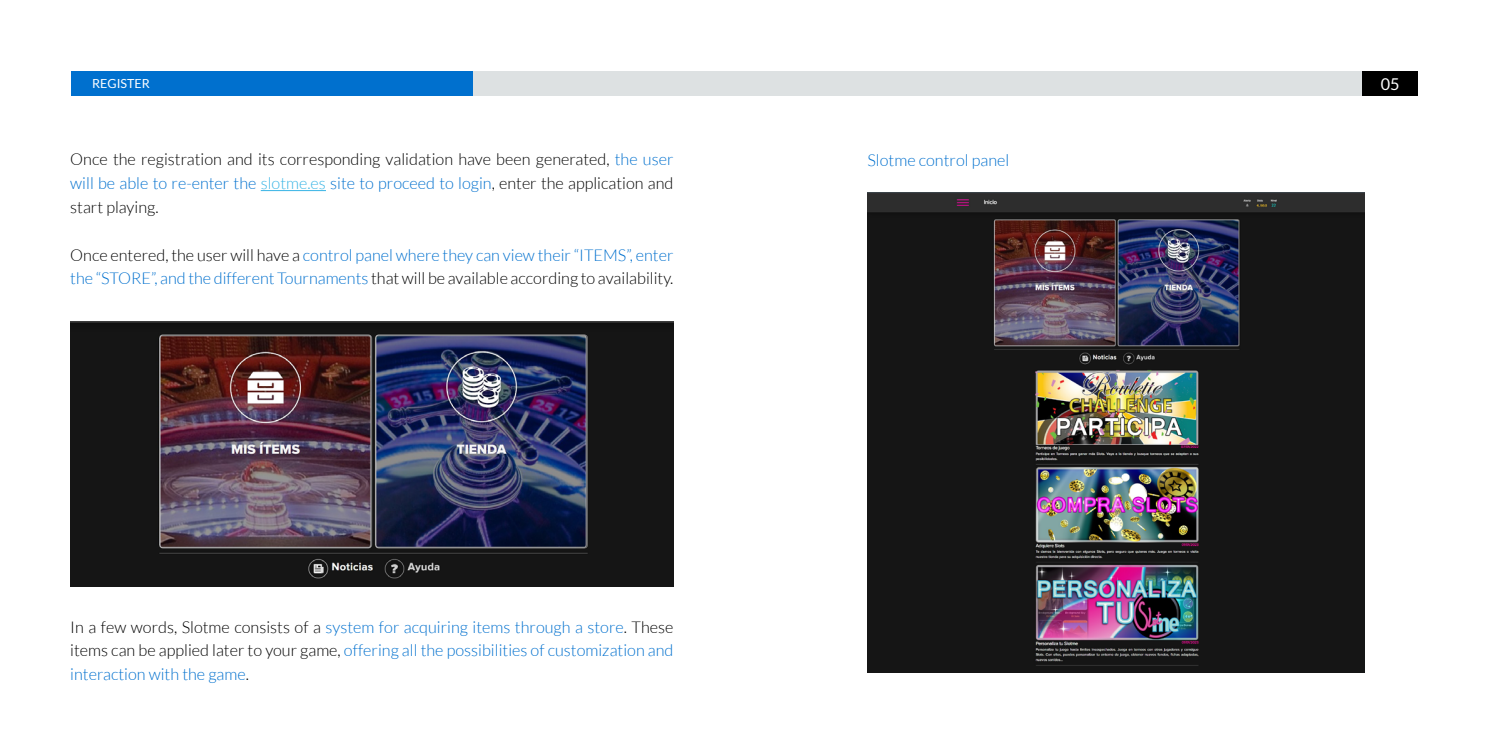
<style>
.page{position:relative;width:1489px;height:745px;background:#fff}
.page>*{position:absolute;margin:0;border:0;box-sizing:border-box;transform-origin:0 0}
.t1{font:300 16.25px/23.8px "Lato";color:#0070ce}
.t2{font:300 16.25px/23.8px "Lato";color:#000;text-align:justify}
.t3{font:16.25px "Lato";color:#fff}
.t4{font:12.5px "Lato";color:#fff}
.s1{color:#0070ce}
.s2{color:#37b4e5}
.s3{color:#000}
</style>
<div class="page">
<div style="left:472px;top:71px;width:272px;height:25px;background:#dde1e2"></div>
<div style="left:1362px;top:71px;width:55px;height:25px;background:#000"></div>
<div style="left:71px;top:71px;width:401px;height:25px;background:#0070ce"></div>
<div style="left:744px;top:71px;width:618px;height:25px;background:#dde1e2"></div>
<hr style="left:261px;top:190px;width:65px;height:1px;background:#37b4e5">
<img style="left:867px;top:192px;width:497px;height:480px">
<img style="left:71px;top:322px;width:602px;height:264px">
<p class="t4" style="left:92px;top:77px;width:59px">REGISTER</p>
<p class="t3" style="left:1380px;top:75px;width:20px">05</p>
<p class="t2" style="left:70px;top:148px;width:604px">Once the registration and its corresponding validation have been generated, <span class="s1">the user will be able to re-enter the</span> <span class="s2">slotme.es</span> <span class="s1">site to proceed to login</span>, enter the application and start playing.</p>
<p class="t1" style="left:70px;top:243px;width:604px"><span class="s3">Once entered, the user will have a</span> control panel where they can view their “ITEMS”, enter the “STORE”, and the different Tournaments <span class="s3">that will be available according to availability.</span></p>
<p class="t1" style="left:70px;top:614px;width:604px;text-align:justify"><span class="s3">In a few words, Slotme consists of a</span> system for acquiring items through a store<span class="s3">. These items can be applied later to your game,</span> offering all the possibilities of customization and interaction with the game<span class="s3">.</span></p>
<p class="t1" style="left:867px;top:149px;width:143px">Slotme control panel</p>
</div>
